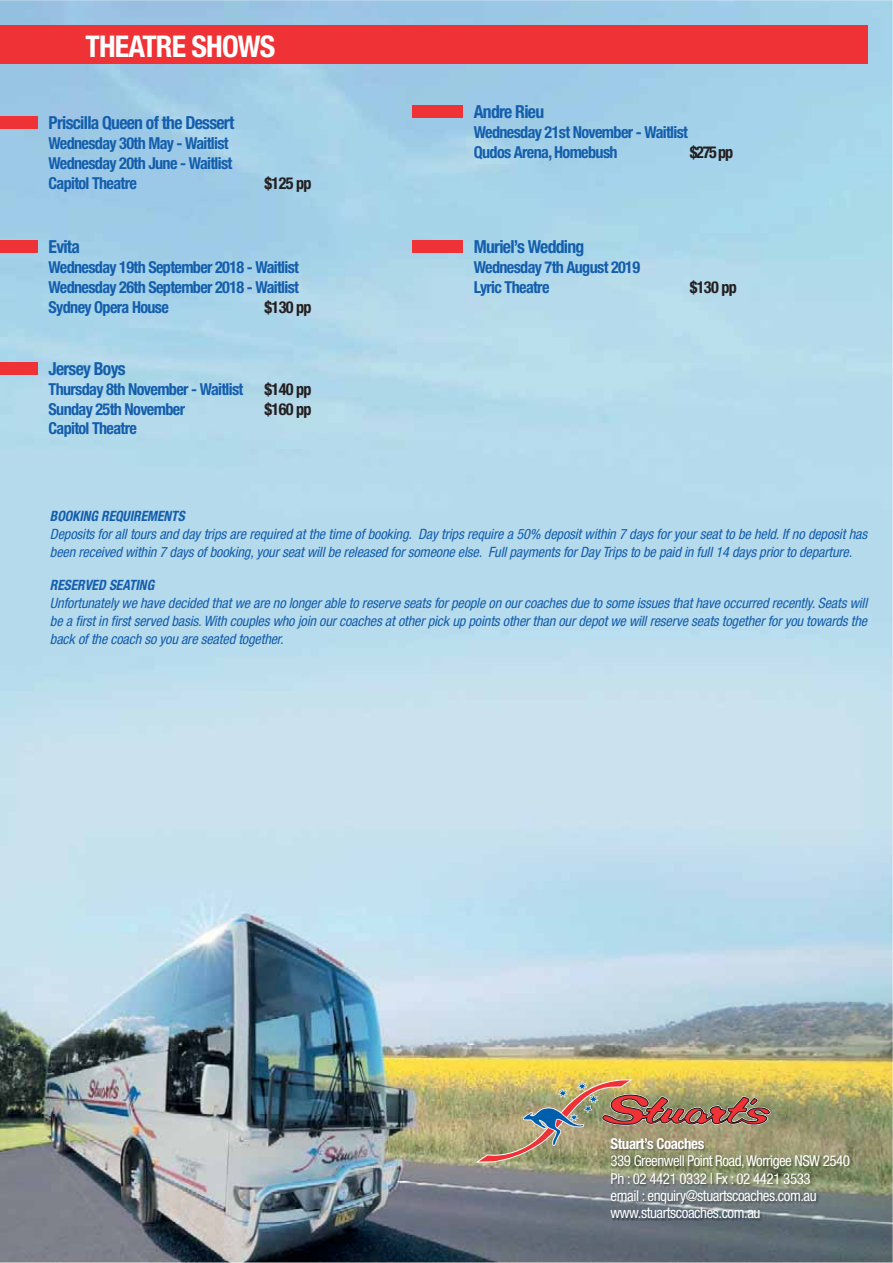
<style>
.page{position:relative;width:893px;height:1263px;background:#fff}
.page>*{position:absolute;margin:0;border:0;box-sizing:border-box;transform-origin:0 0}
.t1{font:700 condensed 30px "Helvetica Neue LT Std";letter-spacing:-.03em;color:#fff}
.t2{font:700 condensed 18px "Helvetica Neue LT Std";letter-spacing:-.04em;color:#145eac}
.t3{font:700 condensed 16.5px/19.8px "Helvetica Neue LT Std";letter-spacing:-.04em;color:#145eac}
.t4{font:700 condensed 16.5px "Helvetica Neue LT Std";letter-spacing:-.04em;color:#231f20}
.t5{font:condensed 15px/17.2px "Helvetica Neue LT Std";letter-spacing:-.03em;color:#fff}
.t6{font:700 condensed 15px "Helvetica Neue LT Std";letter-spacing:-.03em;color:#fff}
.t7{font:italic condensed 14.25px/18px "Helvetica Neue LT";letter-spacing:-.01em;color:#145eac}
.t8{font:italic 700 condensed 14.25px "Helvetica Neue LT Std";color:#145eac;scale:.94 1}
</style>
<div class="page">
<img style="left:0;top:0;width:893px;height:1263px">
<img style="left:476px;top:1080px;width:294px;height:83px">
<img style="left:611px;top:1138px;width:241px;height:83px">
<div style="left:0;top:26px;width:867px;height:38px;background:#ee3235"></div>
<div style="left:412px;top:240px;width:50px;height:12px;background:#ee3235"></div>
<div style="left:0;top:362px;width:37px;height:12px;background:#ee3235"></div>
<div style="left:0;top:117px;width:37px;height:12px;background:#ee3235"></div>
<div style="left:412px;top:106px;width:50px;height:12px;background:#ee3235"></div>
<div style="left:0;top:240px;width:37px;height:12px;background:#ee3235"></div>
<h1 class="t1" style="left:86px;top:35px;width:191px">THEATRE SHOWS</h1>
<p class="t2" style="left:49px;top:116px;width:187px">Priscilla Queen of the Dessert</p>
<p class="t3" style="left:49px;top:135px;width:185px">Wednesday 30th May - Waitlist<br>Wednesday 20th June - Waitlist<br>Capitol Theatre</p>
<p class="t4" style="left:264px;top:177px;width:49px">$125 pp</p>
<p class="t2" style="left:49px;top:240px;width:33px">Evita</p>
<p class="t3" style="left:49px;top:259px;width:252px;text-align:justify">Wednesday 19th September 2018 - Waitlist Wednesday 26th September 2018 - Waitlist Sydney Opera House</p>
<p class="t4" style="left:264px;top:301px;width:49px">$130 pp</p>
<p class="t2" style="left:49px;top:362px;width:79px">Jersey Boys</p>
<p class="t3" style="left:49px;top:380px;width:196px">Thursday 8th November - Waitlist</p>
<p class="t4" style="left:264px;top:383px;width:49px">$140 pp</p>
<p class="t3" style="left:49px;top:400px;width:138px">Sunday 25th November</p>
<p class="t4" style="left:264px;top:403px;width:49px">$160 pp</p>
<p class="t3" style="left:49px;top:420px;width:90px">Capitol Theatre</p>
<p class="t2" style="left:474px;top:106px;width:72px">Andre Rieu</p>
<p class="t3" style="left:474px;top:124px;width:216px">Wednesday 21st November - Waitlist<br>Qudos Arena, Homebush</p>
<p class="t4" style="left:690px;top:146px;width:45px">$275 pp</p>
<p class="t2" style="left:474px;top:240px;width:112px">Muriel’s Wedding</p>
<p class="t3" style="left:474px;top:259px;width:168px">Wednesday 7th August 2019<br>Lyric Theatre</p>
<p class="t4" style="left:690px;top:281px;width:49px">$130 pp</p>
<p class="t8" style="left:50px;top:508px;width:145px">BOOKING REQUIREMENTS</p>
<p class="t7" style="left:50px;top:526px;width:819px">Deposits for all tours and day trips are required at the time of booking. Day trips require a 50% deposit within 7 days for your seat to be held. If no deposit has been received within 7 days of booking, your seat will be released for someone else. Full payments for Day Trips to be paid in full 14 days prior to departure.</p>
<p class="t8" style="left:50px;top:576px;width:112px">RESERVED SEATING</p>
<p class="t7" style="left:50px;top:595px;width:819px;text-align:justify">Unfortunately we have decided that we are no longer able to reserve seats for people on our coaches due to some issues that have occurred recently. Seats will be a first in first served basis. With couples who join our coaches at other pick up points other than our depot we will reserve seats together for you towards the back of the coach so you are seated together.</p>
<p class="t6" style="left:611px;top:1138px;width:95px">Stuart’s Coaches</p>
<p class="t5" style="left:611px;top:1154px;width:241px">339 Greenwell Point Road, Worrigee NSW 2540<br>Ph : 02 4421 0332 | Fx : 02 4421 3533<br>email : enquiry@stuartscoaches.com.au www.stuartscoaches.com.au</p>
</div>
